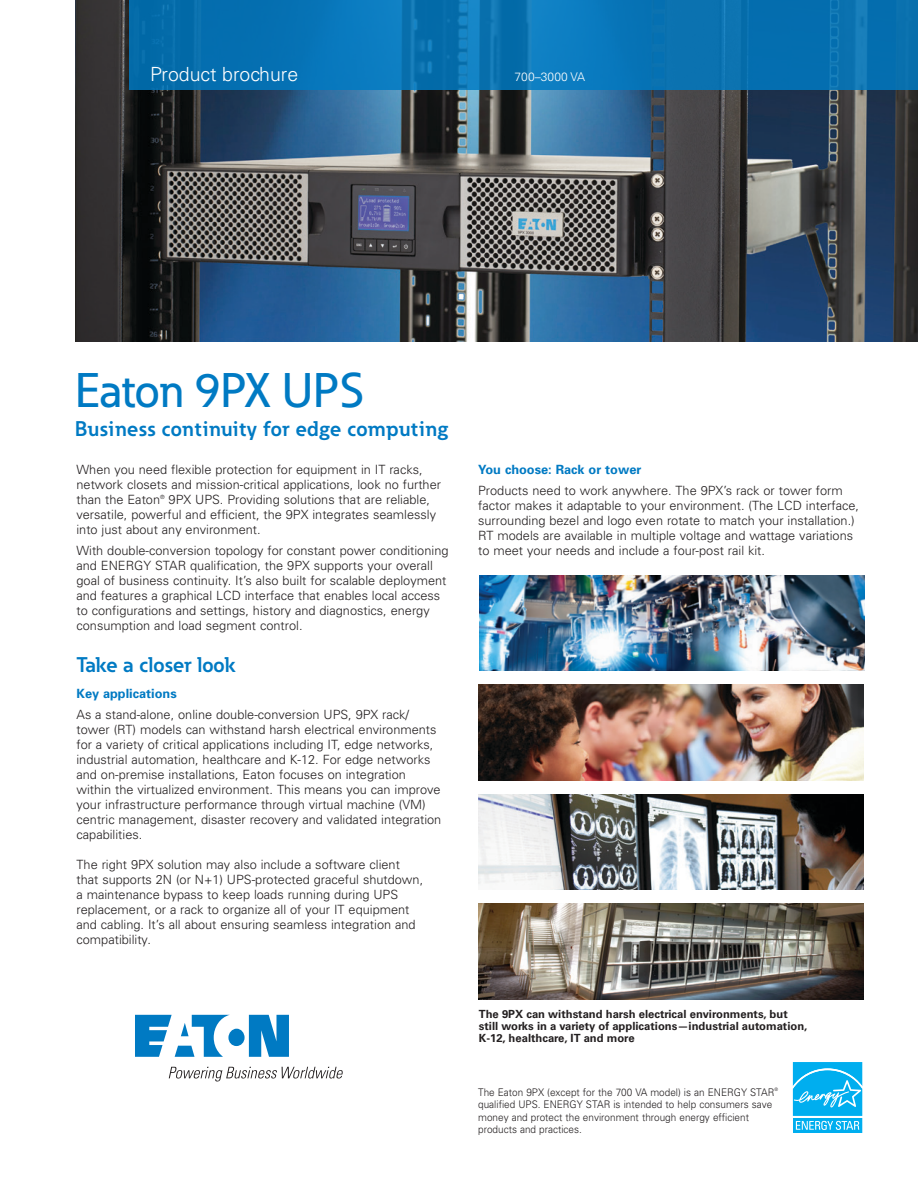
<style>
.page{position:relative;width:918px;height:1188px;background:#fff}
.page>*{position:absolute;margin:0;border:0;box-sizing:border-box;transform-origin:0 0}
._01_Headline___ADJ_C{font:500 48px "Eaton";letter-spacing:-.005em;color:#007ac3}
._01_Headline___ADJ_C-2{font:700 21px "Eaton";letter-spacing:.02em;color:#007ac3}
._02_Body__9_pt{font:700 21px "Eaton";color:#007ac3}
._00_Product__Line_1{font:300 19.5px "Univers LT Std";color:#fff}
._01_Overview__11_pt{font:300 12.75px/15px "Univers";color:#231f20}
._01_Overview__11_pt-2{font:700 12.75px "Univers";color:#007ac3}
._00_Parts_Model_List{font:300 12px "Univers LT Std";letter-spacing:.01em;color:#fff}
._02_Body_Head__9_pt{font:700 11.25px/12px "Univers LT Std";color:#231f20}
._01_Overview__11_pt-3{font:300 10.5px/12.6px "Univers";color:#231f20;scale:.95 1}
</style>
<div class="page">
<svg style="left:792px;top:1062px;width:71px;height:71px"></svg>
<img style="left:75px;top:0;width:843px;height:341px">
<svg style="left:129px;top:0;width:789px;height:90px;fill:#0771b0"></svg>
<svg style="left:135px;top:1015px;width:154px;height:42px"></svg>
<svg style="left:169px;top:1067px;width:174px;height:14px"></svg>
<img style="left:480px;top:575px;width:385px;height:96px">
<img style="left:479px;top:685px;width:385px;height:95px">
<img style="left:479px;top:794px;width:385px;height:96px">
<img style="left:479px;top:904px;width:385px;height:95px">
<p class="_00_Product__Line_1" style="left:150px;top:62px;width:150px">Product brochure</p>
<p class="_00_Parts_Model_List" style="left:514px;top:70px;width:72px">700–3000 VA</p>
<p class="_01_Headline___ADJ_C" style="left:75px;top:361px;width:290px">Eaton 9PX UPS</p>
<p class="_01_Headline___ADJ_C-2" style="left:75px;top:415px;width:375px">Business continuity for edge computing</p>
<p class="_01_Overview__11_pt" style="left:76px;top:462px;width:366px">When you need flexible protection for equipment in IT racks, network closets and mission-critical applications, look no further than the Eaton<sup>®</sup> 9PX UPS. Providing solutions that are reliable, versatile, powerful and efficient, the 9PX integrates seamlessly into just about any environment.</p>
<p class="_01_Overview__11_pt" style="left:76px;top:543px;width:374px">With double-conversion topology for constant power conditioning and ENERGY STAR qualification, the 9PX supports your overall goal of business continuity. It’s also built for scalable deployment and features a graphical LCD interface that enables local access to configurations and settings, history and diagnostics, energy consumption and load segment control.</p>
<p class="_02_Body__9_pt" style="left:76px;top:652px;width:160px">Take a closer look</p>
<p class="_01_Overview__11_pt-2" style="left:76px;top:686px;width:102px">Key applications</p>
<p class="_01_Overview__11_pt" style="left:76px;top:707px;width:366px">As a stand-alone, online double-conversion UPS, 9PX rack/ tower (RT) models can withstand harsh electrical environments for a variety of critical applications including IT, edge networks, industrial automation, healthcare and K-12. For edge networks and on-premise installations, Eaton focuses on integration within the virtualized environment. This means you can improve your infrastructure performance through virtual machine (VM) centric management, disaster recovery and validated integration capabilities.</p>
<p class="_01_Overview__11_pt" style="left:76px;top:857px;width:348px">The right 9PX solution may also include a software client that supports 2N (or N+1) UPS-protected graceful shutdown, a maintenance bypass to keep loads running during UPS replacement, or a rack to organize all of your IT equipment and cabling. It’s all about ensuring seamless integration and compatibility.</p>
<p class="_01_Overview__11_pt-2" style="left:478px;top:462px;width:165px">You choose: Rack or tower</p>
<p class="_01_Overview__11_pt" style="left:478px;top:483px;width:382px">Products need to work anywhere. The 9PX’s rack or tower form factor makes it adaptable to your environment. (The LCD interface, surrounding bezel and logo even rotate to match your installation.)<br>RT models are available in multiple voltage and wattage variations to meet your needs and include a four-post rail kit.</p>
<p class="_02_Body_Head__9_pt" style="left:479px;top:1009px;width:330px">The 9PX can withstand harsh electrical environments, but still works in a variety of applications—industrial automation,<br>K-12, healthcare, IT and more</p>
<p class="_01_Overview__11_pt-3" style="left:478px;top:1086px;width:317px">The Eaton 9PX (except for the 700 VA model) is an ENERGY STAR<sup>® </sup>qualified UPS. ENERGY STAR is intended to help consumers save money and protect the environment through energy efficient products and practices.</p>
</div>
